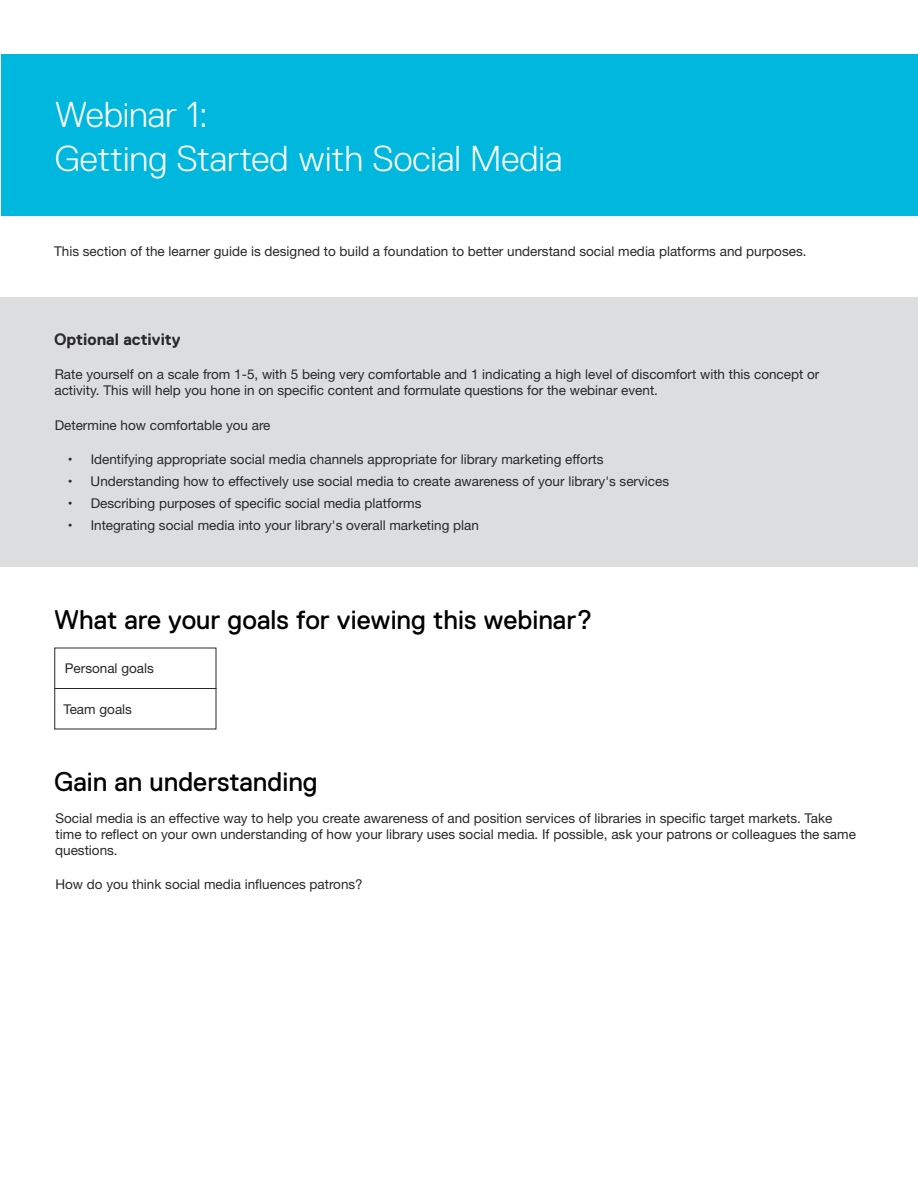
<style>
.page{position:relative;width:918px;height:1188px;background:#fff}
.page>*{position:absolute;margin:0;border:0;box-sizing:border-box;transform-origin:0 0}
.t1{font:300 36px/43.2px "Replica Pro";color:#fff}
.t2{font:27px "Replica Pro";color:#000}
.t3{font:700 16.5px "Replica Pro";color:#292829}
.t4{font:13.5px/16.2px "Helvetica Neue";color:#292829}
</style>
<div class="page">
<div style="left:54px;top:688px;width:162px;height:41px;border:1px solid #292829"></div>
<div style="left:0;top:297px;width:918px;height:270px;background:#dcddde"></div>
<div style="left:2px;top:54px;width:916px;height:162px;background:#00b8de"></div>
<h1 class="t1" style="left:55px;top:94px;width:509px">Webinar 1:<br>Getting Started with Social Media</h1>
<p class="t4" style="left:54px;top:244px;width:754px">This section of the learner guide is designed to build a foundation to better understand social media platforms and purposes.</p>
<p class="t3" style="left:54px;top:330px;width:128px">Optional activity</p>
<p class="t4" style="left:54px;top:367px;width:766px">Rate yourself on a scale from 1-5, with 5 being very comfortable and 1 indicating a high level of discomfort with this concept or activity. This will help you hone in on specific content and formulate questions for the webinar event.</p>
<p class="t4" style="left:55px;top:418px;width:217px">Determine how comfortable you are</p>
<p class="t4" style="left:68px;top:452px;width:537px">• Identifying appropriate social media channels appropriate for library marketing efforts</p>
<p class="t4" style="left:68px;top:474px;width:603px">• Understanding how to effectively use social media to create awareness of your library's services</p>
<p class="t4" style="left:68px;top:496px;width:355px">• Describing purposes of specific social media platforms</p>
<p class="t4" style="left:68px;top:518px;width:413px">• Integrating social media into your library's overall marketing plan</p>
<h2 class="t2" style="left:54px;top:604px;width:540px">What are your goals for viewing this webinar?</h2>
<p class="t4" style="left:65px;top:661px;width:90px">Personal goals</p>
<p class="t4" style="left:63px;top:701px;width:70px">Team goals</p>
<h2 class="t2" style="left:54px;top:766px;width:265px">Gain an understanding</h2>
<p class="t4" style="left:55px;top:811px;width:802px">Social media is an effective way to help you create awareness of and position services of libraries in specific target markets. Take time to reflect on your own understanding of how your library uses social media. If possible, ask your patrons or colleagues the same questions.</p>
<p class="t4" style="left:55px;top:877px;width:309px">How do you think social media influences patrons?</p>
</div>
